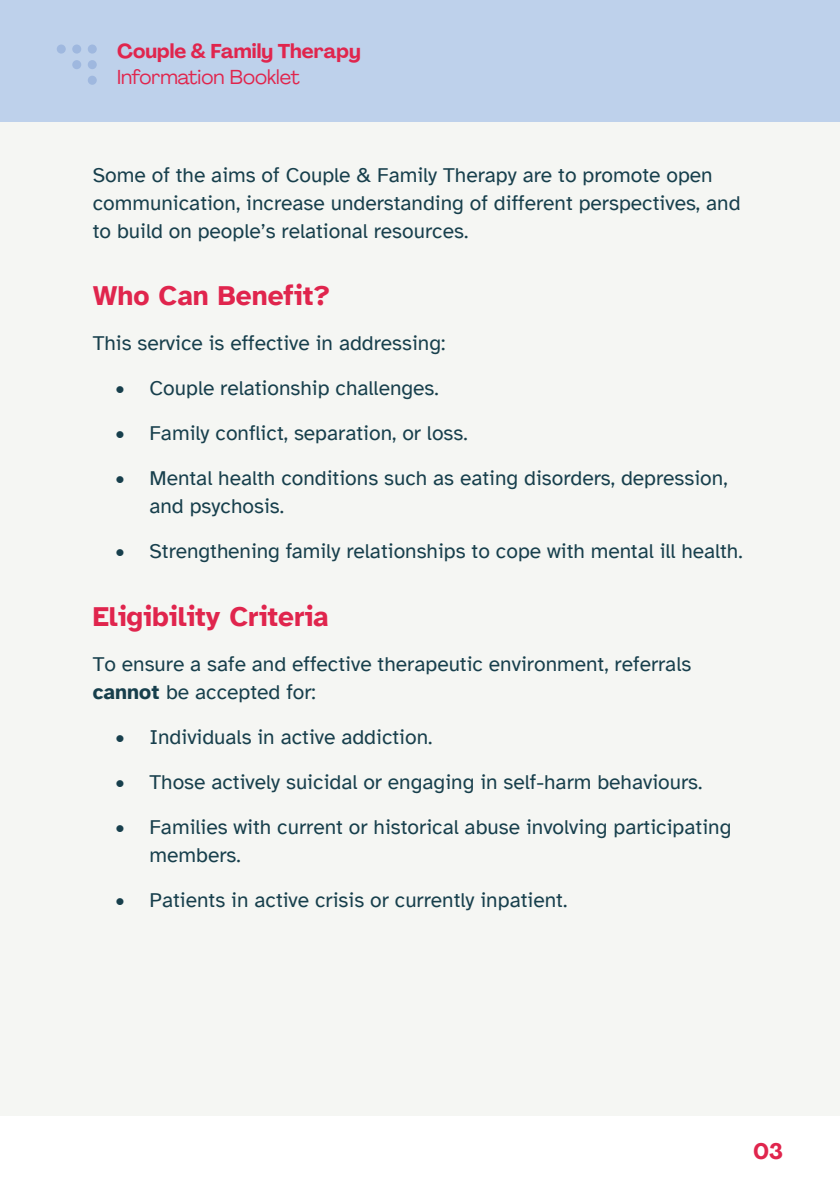
<style>
.page{position:relative;width:840px;height:1191px;background:#fff}
.page>*{position:absolute;margin:0;border:0;box-sizing:border-box;transform-origin:0 0}
.t1{font:700 28px "Atkinson Hyperlegible";color:#e0254d}
.t2{font:700 22px "Agrandir";color:#e0254d}
.t3{font:21px/28px "Atkinson Hyperlegible";color:#173f4c}
.t4{font:700 20px "Agrandir";color:#e0254d}
.t5{font:20px "Agrandir";color:#e0254d}
.s1{font-weight:700}
</style>
<div class="page">
<div style="left:0;top:121px;width:839px;height:995px;background:#f5f6f3"></div>
<div style="left:0;top:0;width:839px;height:121px;background:#bed1eb"></div>
<div style="left:88px;top:76px;width:9px;height:9px;background:#9fb8df;border-radius:50%"></div>
<div style="left:72px;top:60px;width:9px;height:9px;background:#9fb8df;border-radius:50%"></div>
<div style="left:88px;top:60px;width:9px;height:9px;background:#9fb8df;border-radius:50%"></div>
<div style="left:88px;top:45px;width:9px;height:9px;background:#9fb8df;border-radius:50%"></div>
<div style="left:72px;top:45px;width:9px;height:9px;background:#9fb8df;border-radius:50%"></div>
<div style="left:57px;top:45px;width:9px;height:9px;background:#9fb8df;border-radius:50%"></div>
<p class="t4" style="left:117px;top:39px;width:245px">Couple &amp; Family Therapy</p>
<p class="t5" style="left:117px;top:65px;width:184px">Information Booklet</p>
<p class="t3" style="left:93px;top:161px;width:649px">Some of the aims of Couple &amp; Family Therapy are to promote open communication, increase understanding of different perspectives, and to build on people’s relational resources.</p>
<p class="t1" style="left:93px;top:279px;width:239px">Who Can Benefit?</p>
<p class="t3" style="left:93px;top:330px;width:354px">This service is effective in addressing:</p>
<p class="t3" style="left:115px;top:375px;width:325px">• Couple relationship challenges.</p>
<p class="t3" style="left:115px;top:420px;width:353px">• Family conflict, separation, or loss.</p>
<p class="t3" style="left:149px;top:465px;width:579px;text-indent:-34px">• Mental health conditions such as eating disorders, depression, and psychosis.</p>
<p class="t3" style="left:115px;top:538px;width:628px">• Strengthening family relationships to cope with mental ill health.</p>
<p class="t1" style="left:93px;top:600px;width:237px">Eligibility Criteria</p>
<p class="t3" style="left:93px;top:650px;width:599px">To ensure a safe and effective therapeutic environment, referrals <span class="s1">cannot</span> be accepted for:</p>
<p class="t3" style="left:115px;top:723px;width:318px">• Individuals in active addiction.</p>
<p class="t3" style="left:115px;top:768px;width:588px">• Those actively suicidal or engaging in self-harm behaviours.</p>
<p class="t3" style="left:149px;top:813px;width:583px;text-indent:-34px">• Families with current or historical abuse involving participating members.</p>
<p class="t3" style="left:115px;top:886px;width:453px">• Patients in active crisis or currently inpatient.</p>
<p class="t2" style="left:752px;top:1138px;width:32px">03</p>
</div>
